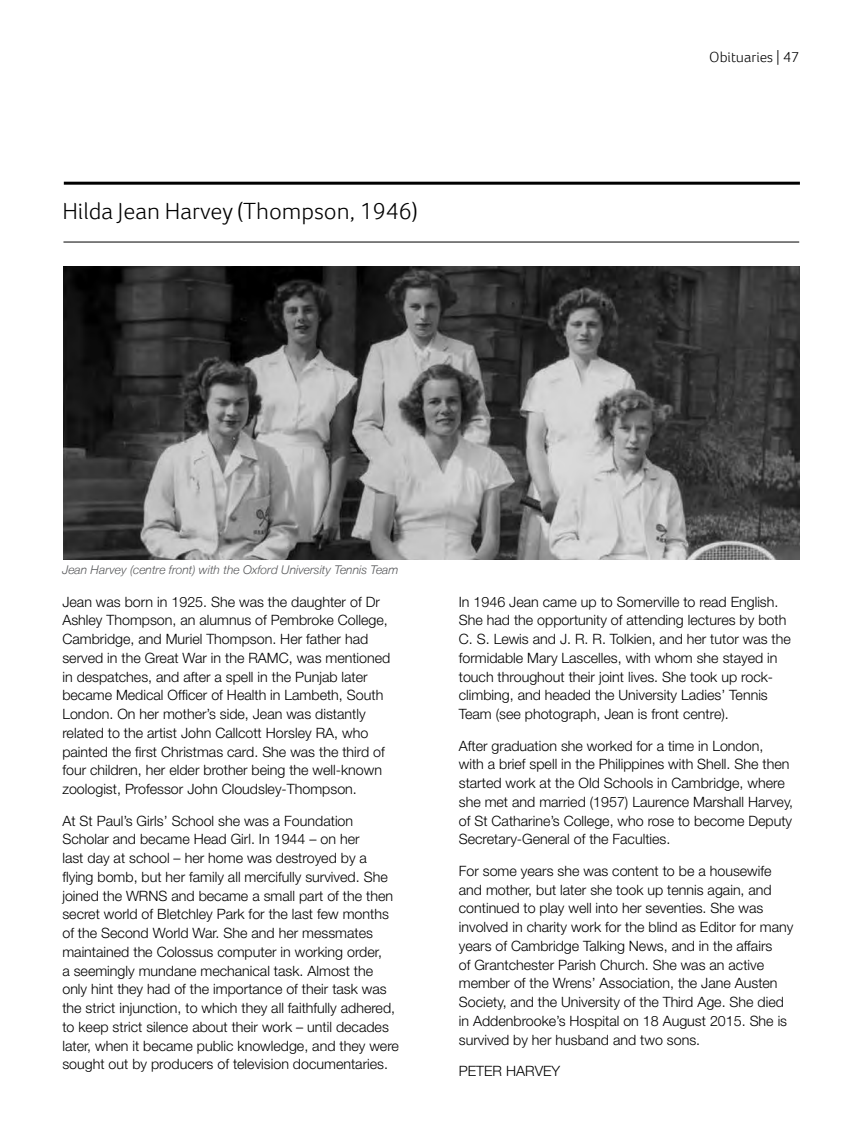
<style>
.page{position:relative;width:851px;height:1127px;background:#fff}
.page>*{position:absolute;margin:0;border:0;box-sizing:border-box;transform-origin:0 0}
.t1{font:300 24px "Foco";color:#000}
.t2{font:300 15px "Foco";color:#000}
.t3{font:300 14.25px/18.8px "Helvetica Neue LT";color:#000}
.t4{font:italic 300 12px "Helvetica Neue LT";color:#58595b}
</style>
<div class="page">
<hr style="left:64px;top:182px;width:735px;height:3px;background:#000">
<img style="left:64px;top:266px;width:735px;height:293px">
<hr style="left:63px;top:242px;width:736px;height:1px;background:#000">
<h1 class="t1" style="left:62px;top:197px;width:357px">Hilda Jean Harvey (Thompson, 1946)</h1>
<p class="t2" style="left:709px;top:48px;width:91px">Obituaries | 47</p>
<p class="t4" style="left:62px;top:563px;width:337px">Jean Harvey (centre front) with the Oxford University Tennis Team</p>
<p class="t3" style="left:62px;top:592px;width:329px">Jean was born in 1925. She was the daughter of Dr Ashley Thompson, an alumnus of Pembroke College, Cambridge, and Muriel Thompson. Her father had served in the Great War in the RAMC, was mentioned in despatches, and after a spell in the Punjab later became Medical Officer of Health in Lambeth, South London. On her mother’s side, Jean was distantly related to the artist John Callcott Horsley RA, who painted the first Christmas card. She was the third of four children, her elder brother being the well-known zoologist, Professor John Cloudsley-Thompson.</p>
<p class="t3" style="left:62px;top:811px;width:338px">At St Paul’s Girls’ School she was a Foundation Scholar and became Head Girl. In 1944 – on her<br>last day at school – her home was destroyed by a flying bomb, but her family all mercifully survived. She joined the WRNS and became a small part of the then secret world of Bletchley Park for the last few months of the Second World War. She and her messmates maintained the Colossus computer in working order,<br>a seemingly mundane mechanical task. Almost the only hint they had of the importance of their task was the strict injunction, to which they all faithfully adhered, to keep strict silence about their work – until decades later, when it became public knowledge, and they were sought out by producers of television documentaries.</p>
<p class="t3" style="left:458px;top:592px;width:333px">In 1946 Jean came up to Somerville to read English.<br>She had the opportunity of attending lectures by both C. S. Lewis and J. R. R. Tolkien, and her tutor was the formidable Mary Lascelles, with whom she stayed in touch throughout their joint lives. She took up rock&shy;climbing, and headed the University Ladies’ Tennis Team (see photograph, Jean is front centre).</p>
<p class="t3" style="left:458px;top:736px;width:336px">After graduation she worked for a time in London,<br>with a brief spell in the Philippines with Shell. She then started work at the Old Schools in Cambridge, where she met and married (1957) Laurence Marshall Harvey, of St Catharine’s College, who rose to become Deputy Secretary-General of the Faculties.</p>
<p class="t3" style="left:458px;top:861px;width:336px">For some years she was content to be a housewife and mother, but later she took up tennis again, and continued to play well into her seventies. She was involved in charity work for the blind as Editor for many years of Cambridge Talking News, and in the affairs<br>of Grantchester Parish Church. She was an active member of the Wrens’ Association, the Jane Austen Society, and the University of the Third Age. She died in Addenbrooke’s Hospital on 18 August 2015. She is survived by her husband and two sons.</p>
<p class="t3" style="left:458px;top:1061px;width:103px">PETER HARVEY</p>
</div>
